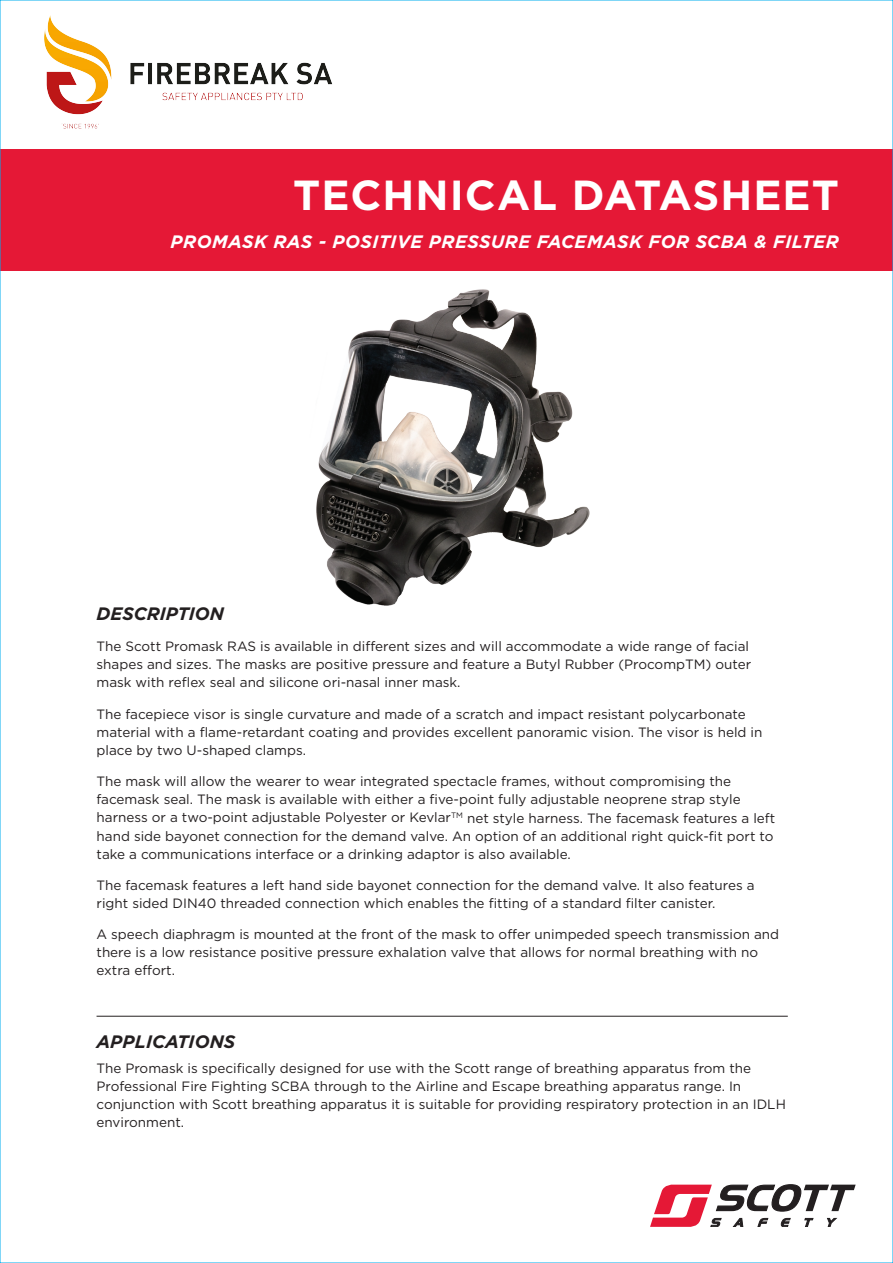
<style>
.page{position:relative;width:893px;height:1263px;background:#fff}
.page>*{position:absolute;margin:0;border:0;box-sizing:border-box;transform-origin:0 0}
.t1{font:700 42px "Gotham";letter-spacing:.025em;color:#fff}
.t2{font:italic 700 18px "Gotham";letter-spacing:.025em;color:#fff}
.t3{font:italic 700 18px "Gotham";color:#231f20}
.t4{font:13.5px/18px "Gotham";color:#231f20}
</style>
<div class="page">
<img style="left:316px;top:289px;width:274px;height:317px">
<div style="left:0;top:150px;width:893px;height:121px;background:#e51836"></div>
<hr style="left:97px;top:1016px;width:691px;height:1px;background:#231f20">
<svg style="left:650px;top:1184px;width:206px;height:43px"></svg>
<img style="left:44px;top:15px;width:288px;height:114px">
<h1 class="t1" style="left:293px;top:170px;width:547px">TECHNICAL DATASHEET</h1>
<h2 class="t2" style="left:170px;top:230px;width:670px">PROMASK RAS - POSITIVE PRESSURE FACEMASK FOR SCBA &amp; FILTER</h2>
<h2 class="t3" style="left:97px;top:603px;width:129px">DESCRIPTION</h2>
<p class="t4" style="left:97px;top:638px;width:656px">The Scott Promask RAS is available in different sizes and will accommodate a wide range of facial shapes and sizes. The masks are positive pressure and feature a Butyl Rubber (ProcompTM) outer mask with reflex seal and silicone ori-nasal inner mask.</p>
<p class="t4" style="left:97px;top:705px;width:667px">The facepiece visor is single curvature and made of a scratch and impact resistant polycarbonate material with a flame-retardant coating and provides excellent panoramic vision. The visor is held in place by two U-shaped clamps.</p>
<p class="t4" style="left:97px;top:773px;width:680px">The mask will allow the wearer to wear integrated spectacle frames, without compromising the facemask seal. The mask is available with either a five-point fully adjustable neoprene strap style harness or a two-point adjustable Polyester or Kevlar<sup>TM</sup> net style harness. The facemask features a left hand side bayonet connection for the demand valve. An option of an additional right quick-fit port to take a communications interface or a drinking adaptor is also available.</p>
<p class="t4" style="left:97px;top:876px;width:660px">The facemask features a left hand side bayonet connection for the demand valve. It also features a right sided DIN40 threaded connection which enables the fitting of a standard filter canister.</p>
<p class="t4" style="left:97px;top:926px;width:684px">A speech diaphragm is mounted at the front of the mask to offer unimpeded speech transmission and there is a low resistance positive pressure exhalation valve that allows for normal breathing with no extra effort.</p>
<h2 class="t3" style="left:97px;top:1031px;width:140px">APPLICATIONS</h2>
<p class="t4" style="left:97px;top:1059px;width:691px">The Promask is specifically designed for use with the Scott range of breathing apparatus from the Professional Fire Fighting SCBA through to the Airline and Escape breathing apparatus range. In conjunction with Scott breathing apparatus it is suitable for providing respiratory protection in an IDLH environment.</p>
</div>
